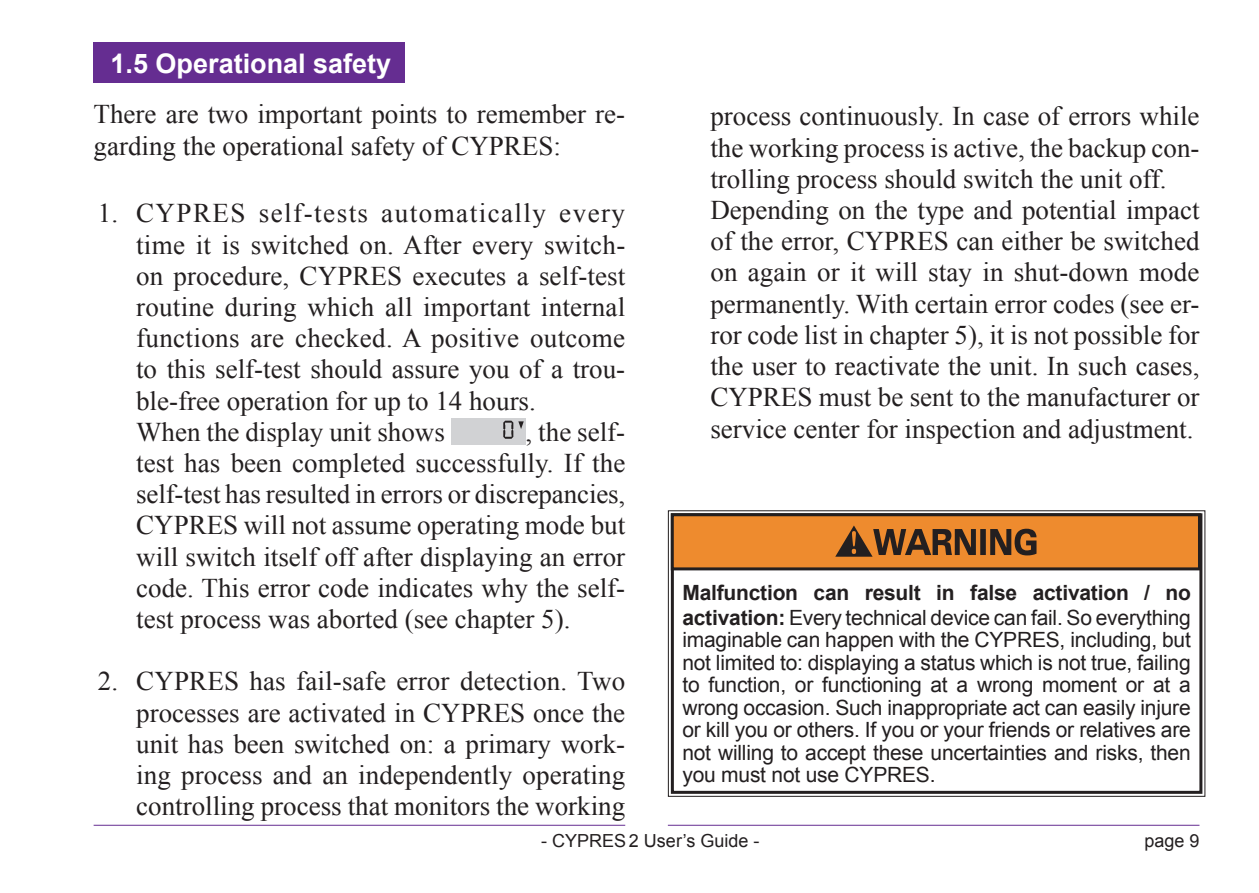
<style>
.page{position:relative;width:1259px;height:893px;background:#fff}
.page>*{position:absolute;margin:0;border:0;box-sizing:border-box;transform-origin:0 0}
.t1{font:27px/31.2px "Times New Roman";color:#231f20}
.t2{font:700 27px "Arial";color:#fff}
.t3{font:21px/22.5px "Arial";letter-spacing:-.01em;color:#231f20;text-align:justify}
.t4{font:700 21px/25.2px "Arial";letter-spacing:-.01em;color:#231f20}
.t5{font:18px "Arial";color:#231f20}
.s1{font-weight:400}
</style>
<div class="page">
<hr style="left:668px;top:825px;width:531px;height:1px;background:#652d91">
<hr style="left:94px;top:825px;width:531px;height:1px;background:#652d91">
<div style="left:94px;top:42px;width:311px;height:40px;background:#652d91"></div>
<div style="left:451px;top:418px;width:74px;height:27px;background:#d1d2d4"></div>
<svg style="left:503px;top:421px;width:21px;height:18px"></svg>
<svg style="left:667px;top:510px;width:539px;height:287px"></svg>
<div style="left:671px;top:513px;width:531px;height:281px;border:3px solid #231f20"></div>
<div style="left:672px;top:515px;width:527px;height:54px;background:#ee8b2e"></div>
<div style="left:671px;top:513px;width:530px;height:57px;border:3px solid #231f20"></div>
<svg style="left:835px;top:525px;width:201px;height:32px"></svg>
<p class="t2" style="left:111px;top:46px;width:282px">1.5 Operational safety</p>
<p class="t1" style="left:94px;top:97px;width:533px;line-height:32.4px">There are two important points to remember re&shy;garding the operational safety of CYPRES:</p>
<p class="t1" style="left:136px;top:197px;width:491px;text-indent:-38px">1. CYPRES self-tests automatically every time it is switched on. After every switch&shy;on procedure, CYPRES executes a self-test routine during which all important internal functions are checked. A positive outcome to this self-test should assure you of a trou&shy;ble-free operation for up to 14 hours.<br>When the display unit shows</p>
<p class="t1" style="left:136px;top:416px;width:491px;text-align:justify;text-indent:389px">, the self&shy;test has been completed successfully. If the self-test has resulted in errors or discrepancies, CYPRES will not assume operating mode but will switch itself off after displaying an error code. This error code indicates why the self&shy;test process was aborted (see chapter 5).</p>
<p class="t1" style="left:136px;top:665px;width:490px;text-align:justify;text-indent:-38px">2. CYPRES has fail-safe error detection. Two processes are activated in CYPRES once the unit has been switched on: a primary work&shy;ing process and an independently operating controlling process that monitors the working</p>
<p class="t1" style="left:710px;top:100px;width:490px">process continuously. In case of errors while the working process is active, the backup con&shy;trolling process should switch the unit off.<br>Depending on the type and potential impact of the error, CYPRES can either be switched on again or it will stay in shut-down mode permanently. With certain error codes (see er&shy;ror code list in chapter 5), it is not possible for the user to reactivate the unit. In such cases, CYPRES must be sent to the manufacturer or service center for inspection and adjustment.</p>
<p class="t4" style="left:682px;top:580px;width:510px">Malfunction can result in false activation / no activation: <span class="s1">Every technical device can fail. So everything</span></p>
<p class="t3" style="left:682px;top:629px;width:510px">imaginable can happen with the CYPRES, including, but not limited to: displaying a status which is not true, failing to function, or functioning at a wrong moment or at a wrong occasion. Such inappropriate act can easily injure or kill you or others. If you or your friends or relatives are not willing to accept these uncertainties and risks, then you must not use CYPRES.</p>
<p class="t5" style="left:541px;top:828px;width:220px">- CYPRES 2 User’s Guide -</p>
<p class="t5" style="left:1144px;top:828px;width:57px">page 9</p>
</div>
